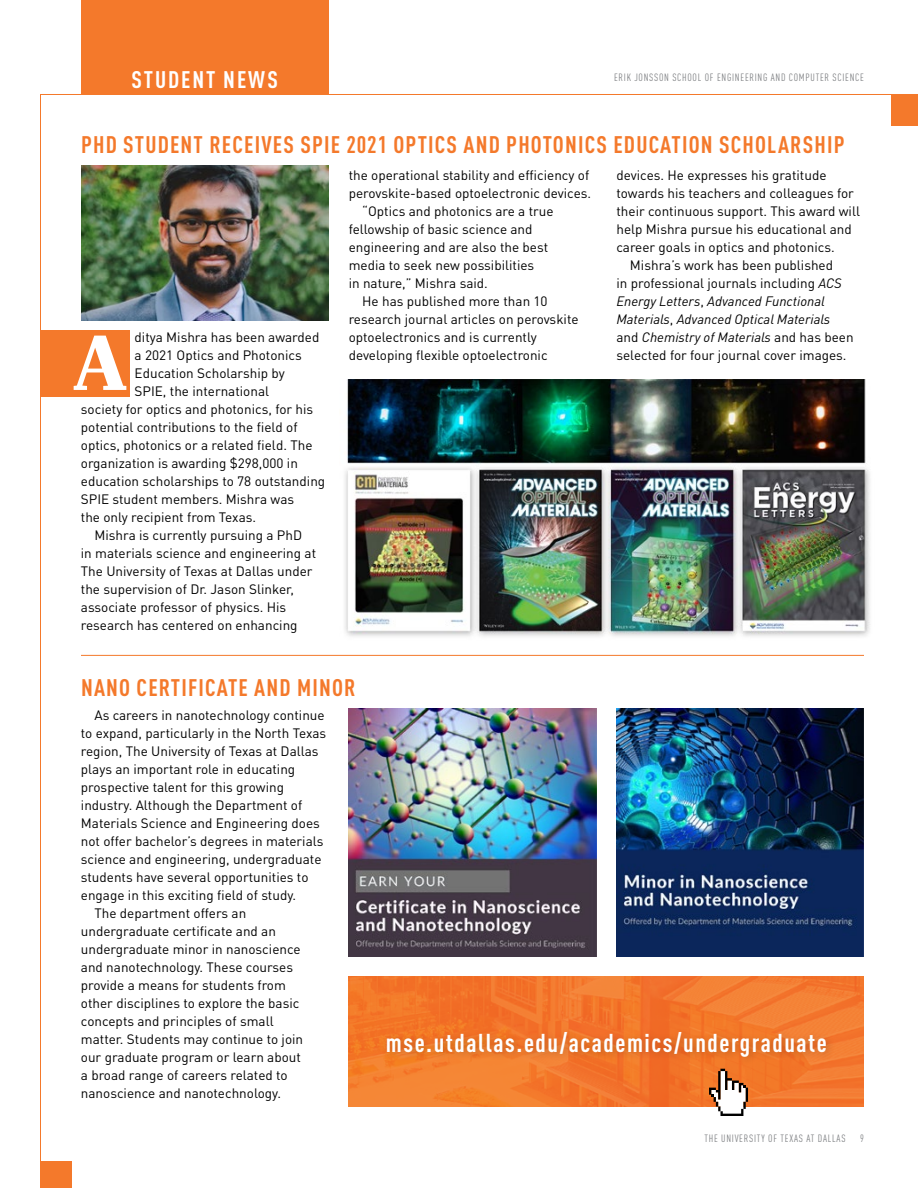
<style>
.page{position:relative;width:918px;height:1188px;background:#fff}
.page>*{position:absolute;margin:0;border:0;box-sizing:border-box;transform-origin:0 0}
.t1{font:900 78.3px "Ibis Display";color:#fff}
.t2{font:700 condensed 25.5px "DIN Pro";letter-spacing:.06em;color:#fff}
.t3{font:700 condensed 23.7px "DIN Pro";letter-spacing:.05em;color:#f4792b}
.t4{font:700 condensed 23.7px "DIN Pro";letter-spacing:.08em;color:#fff}
.t5{font:13.5px "DIN Pro";color:#000}
.t6{font:italic 13.5px "DIN Pro";color:#000}
.t7{font:condensed 10.5px "DIN Pro";letter-spacing:.07em;color:#808285}
.s1{font-style:italic}
.s2{font-style:normal}
</style>
<div class="page">
<div style="left:81px;top:0;width:247px;height:94px;background:#f4792b"></div>
<img style="left:40px;top:94px;width:851px;height:1094px">
<div style="left:891px;top:94px;width:27px;height:32px;background:#f4792b"></div>
<h3 class="t4" style="left:132px;top:65px;width:148px">STUDENT NEWS</h3>
<p class="t7" style="left:614px;top:71px;width:251px">ERIK JONSSON SCHOOL OF ENGINEERING AND COMPUTER SCIENCE</p>
<h3 class="t3" style="left:81px;top:130px;width:765px">PHD STUDENT RECEIVES SPIE 2021 OPTICS AND PHOTONICS EDUCATION SCHOLARSHIP</h3>
<p class="t5" style="left:135px;top:328px;width:186px">ditya Mishra has been awarded</p>
<p class="t5" style="left:135px;top:346px;width:169px">a 2021 Optics and Photonics</p>
<p class="t5" style="left:135px;top:364px;width:152px">Education Scholarship by</p>
<p class="t5" style="left:135px;top:382px;width:136px">SPIE, the international</p>
<p class="t5" style="left:81px;top:400px;width:234px">society for optics and photonics, for his</p>
<p class="t5" style="left:81px;top:418px;width:218px">potential contributions to the field of</p>
<p class="t5" style="left:81px;top:436px;width:233px">optics, photonics or a related field. The</p>
<p class="t5" style="left:81px;top:454px;width:219px">organization is awarding $298,000 in</p>
<p class="t5" style="left:81px;top:472px;width:246px">education scholarships to 78 outstanding</p>
<p class="t5" style="left:81px;top:490px;width:215px">SPIE student members. Mishra was</p>
<p class="t5" style="left:81px;top:508px;width:177px">the only recipient from Texas.</p>
<p class="t5" style="left:94px;top:526px;width:209px">Mishra is currently pursuing a PhD</p>
<p class="t5" style="left:81px;top:544px;width:237px">in materials science and engineering at</p>
<p class="t5" style="left:81px;top:562px;width:233px">The University of Texas at Dallas under</p>
<p class="t5" style="left:81px;top:580px;width:215px">the supervision of Dr. Jason Slinker,</p>
<p class="t5" style="left:81px;top:598px;width:207px">associate professor of physics. His</p>
<p class="t5" style="left:81px;top:616px;width:218px">research has centered on enhancing</p>
<h1 class="t1" style="left:74px;top:314px;width:53px">A</h1>
<p class="t5" style="left:349px;top:166px;width:242px">the operational stability and efficiency of</p>
<p class="t5" style="left:349px;top:184px;width:244px">perovskite-based optoelectronic devices.</p>
<p class="t5" style="left:362px;top:202px;width:193px">“Optics and photonics are a true</p>
<p class="t5" style="left:349px;top:220px;width:185px">fellowship of basic science and</p>
<p class="t5" style="left:349px;top:238px;width:201px">engineering and are also the best</p>
<p class="t5" style="left:349px;top:256px;width:187px">media to seek new possibilities</p>
<p class="t5" style="left:349px;top:274px;width:141px">in nature,” Mishra said.</p>
<p class="t5" style="left:362px;top:292px;width:187px">He has published more than 10</p>
<p class="t5" style="left:349px;top:310px;width:231px">research journal articles on perovskite</p>
<p class="t5" style="left:349px;top:328px;width:190px">optoelectronics and is currently</p>
<p class="t5" style="left:349px;top:346px;width:200px">developing flexible optoelectronic</p>
<h3 class="t3" style="left:81px;top:673px;width:276px">NANO CERTIFICATE AND MINOR</h3>
<p class="t5" style="left:616px;top:166px;width:212px">devices. He expresses his gratitude</p>
<p class="t5" style="left:616px;top:184px;width:239px">towards his teachers and colleagues for</p>
<p class="t5" style="left:616px;top:202px;width:245px">their continuous support. This award will</p>
<p class="t5" style="left:616px;top:220px;width:237px">help Mishra pursue his educational and</p>
<p class="t5" style="left:616px;top:238px;width:220px">career goals in optics and photonics.</p>
<p class="t5" style="left:630px;top:256px;width:205px">Mishra’s work has been published</p>
<p class="t5" style="left:616px;top:274px;width:227px">in professional journals including <span class="s1">ACS</span></p>
<p class="t6" style="left:616px;top:293px;width:210px">Energy Letters<span class="s2">,</span> Advanced Functional</p>
<p class="t6" style="left:616px;top:311px;width:215px">Materials<span class="s2">,</span> Advanced Optical Materials</p>
<p class="t6" style="left:616px;top:329px;width:239px"><span class="s2">and</span> Chemistry of Materials <span class="s2">and has been</span></p>
<p class="t5" style="left:616px;top:346px;width:232px">selected for four journal cover images.</p>
<p class="t5" style="left:94px;top:706px;width:232px">As careers in nanotechnology continue</p>
<p class="t5" style="left:81px;top:724px;width:247px">to expand, particularly in the North Texas</p>
<p class="t5" style="left:81px;top:742px;width:239px">region, The University of Texas at Dallas</p>
<p class="t5" style="left:81px;top:760px;width:216px">plays an important role in educating</p>
<p class="t5" style="left:81px;top:778px;width:205px">prospective talent for this growing</p>
<p class="t5" style="left:81px;top:796px;width:223px">industry. Although the Department of</p>
<p class="t5" style="left:81px;top:814px;width:241px">Materials Science and Engineering does</p>
<p class="t5" style="left:81px;top:832px;width:244px">not offer bachelor’s degrees in materials</p>
<p class="t5" style="left:81px;top:850px;width:242px">science and engineering, undergraduate</p>
<p class="t5" style="left:81px;top:868px;width:229px">students have several opportunities to</p>
<p class="t5" style="left:81px;top:886px;width:217px">engage in this exciting field of study.</p>
<p class="t5" style="left:94px;top:904px;width:153px">The department offers an</p>
<p class="t5" style="left:81px;top:922px;width:197px">undergraduate certificate and an</p>
<p class="t5" style="left:81px;top:940px;width:221px">undergraduate minor in nanoscience</p>
<p class="t5" style="left:81px;top:958px;width:214px">and nanotechnology. These courses</p>
<p class="t5" style="left:81px;top:976px;width:207px">provide a means for students from</p>
<p class="t5" style="left:81px;top:994px;width:220px">other disciplines to explore the basic</p>
<p class="t5" style="left:81px;top:1012px;width:194px">concepts and principles of small</p>
<p class="t5" style="left:81px;top:1030px;width:224px">matter. Students may continue to join</p>
<p class="t5" style="left:81px;top:1048px;width:222px">our graduate program or learn about</p>
<p class="t5" style="left:81px;top:1066px;width:208px">a broad range of careers related to</p>
<p class="t5" style="left:81px;top:1084px;width:202px">nanoscience and nanotechnology.</p>
<h2 class="t2" style="left:386px;top:1027px;width:442px">mse.utdallas.edu/academics/undergraduate</h2>
<p class="t7" style="left:704px;top:1132px;width:143px">THE UNIVERSITY OF TEXAS AT DALLAS</p>
<p class="t7" style="left:860px;top:1132px;width:5px">9</p>
</div>
